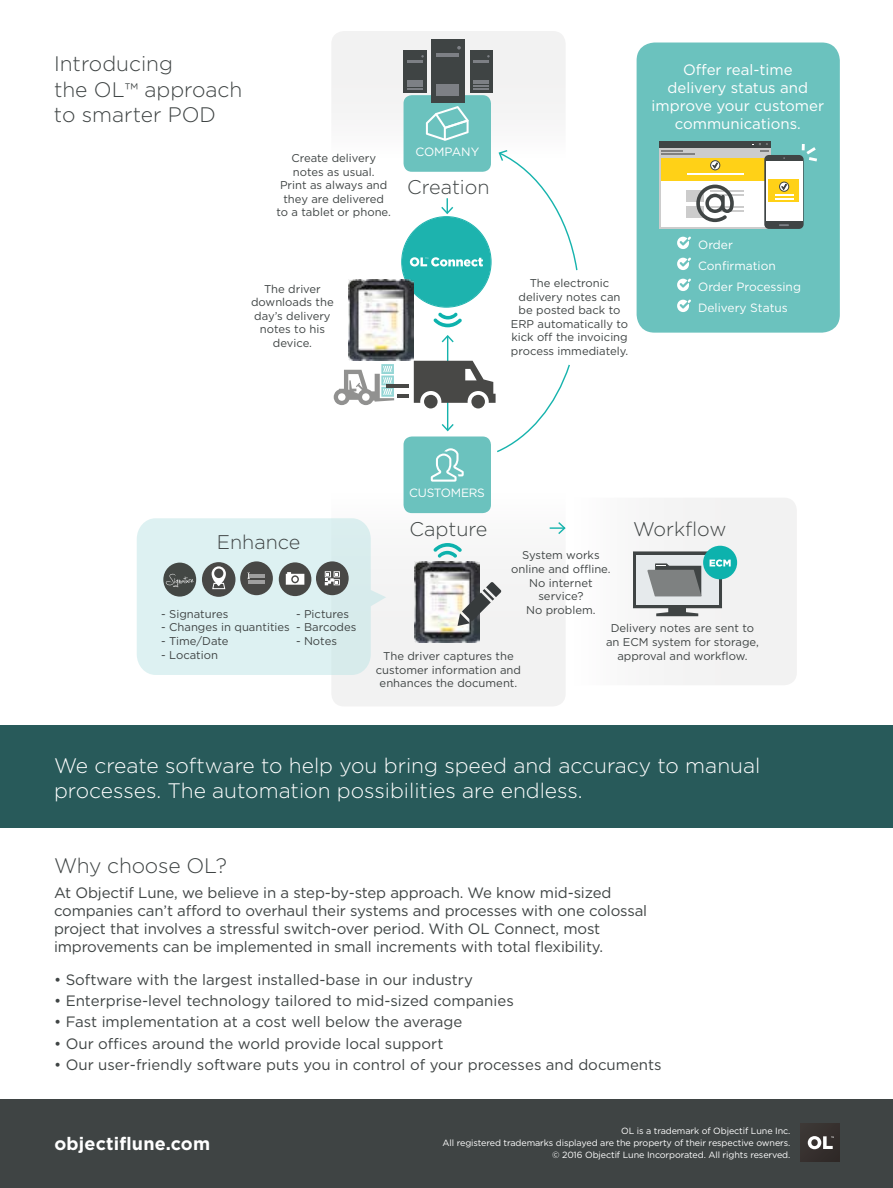
<style>
.page{position:relative;width:893px;height:1188px;background:#fff}
.page>*{position:absolute;margin:0;border:0;box-sizing:border-box;transform-origin:0 0}
.t1{font:300 21px/25.2px "Gotham";color:#fff}
.t2{font:300 21px/25.2px "Gotham";color:#3f4444}
.t3{font:300 19.8px "Gotham";color:#3f4444}
.t4{font:700 18px "Gotham";letter-spacing:.01em;color:#fff}
.t5{font:15px/18px "Gotham";letter-spacing:-.01em;color:#3f4444}
.t6{font:15px/18px "Gotham";color:#fff;text-align:center}
.t7{font:12px/21px "Gotham";color:#fff}
.t8{font:12px "Gotham";letter-spacing:-.02em;color:#fff}
.t9{font:11.25px/13.5px "Gotham";color:#3f4444;text-align:center}
.t10{font:9px/12px "Gotham";letter-spacing:-.01em;color:#fff;text-align:right}
.s1{font-size:19.5px}
</style>
<div class="page">
<div style="left:0;top:726px;width:893px;height:102px;background:#285a5a"></div>
<div style="left:637px;top:43px;width:203px;height:290px;background:#6bc2be;border-radius:18px"></div>
<svg style="left:677px;top:237px;width:14px;height:12px"></svg>
<svg style="left:677px;top:258px;width:14px;height:12px"></svg>
<svg style="left:677px;top:279px;width:14px;height:12px"></svg>
<svg style="left:677px;top:300px;width:14px;height:12px"></svg>
<div style="left:0;top:1099px;width:893px;height:89px;background:#3f4444"></div>
<div style="left:801px;top:1123px;width:38px;height:39px;background:#36302e"></div>
<svg style="left:808px;top:1136px;width:26px;height:13px"></svg>
<div style="left:331px;top:31px;width:235px;height:178px;background:#f4f4f4;border-radius:13px"></div>
<div style="left:403px;top:95px;width:88px;height:77px;background:#6bc2be;border-radius:8px"></div>
<svg style="left:426px;top:106px;width:43px;height:35px"></svg>
<div style="left:562px;top:498px;width:235px;height:187px;background:#f4f4f4;border-radius:13px"></div>
<div style="left:331px;top:404px;width:235px;height:302px;background:#f4f4f4;border-radius:13px"></div>
<hr style="left:447px;top:336px;width:1px;height:94px;background:#16b3ad">
<svg style="left:441px;top:335px;width:13px;height:9px"></svg>
<svg style="left:433px;top:313px;width:29px;height:14px"></svg>
<svg style="left:433px;top:543px;width:29px;height:15px"></svg>
<svg style="left:498px;top:150px;width:80px;height:121px"></svg>
<div style="left:403px;top:437px;width:88px;height:76px;background:#6bc2be;border-radius:8px"></div>
<svg style="left:440px;top:198px;width:15px;height:17px"></svg>
<svg style="left:550px;top:521px;width:17px;height:15px"></svg>
<svg style="left:137px;top:518px;width:249px;height:157px;background:#cfe0e0"></svg>
<div style="left:703px;top:546px;width:34px;height:33px;background:#0db2ad;border-radius:50%"></div>
<svg style="left:633px;top:551px;width:98px;height:65px"></svg>
<div style="left:431px;top:39px;width:34px;height:63px;background:#3f4444"></div>
<svg style="left:457px;top:46px;width:4px;height:4px"></svg>
<hr style="left:436px;top:53px;width:23px;height:4px;background:#7d8085">
<hr style="left:436px;top:87px;width:23px;height:2px;background:#7d8085">
<hr style="left:436px;top:91px;width:23px;height:2px;background:#7d8085">
<hr style="left:436px;top:84px;width:23px;height:2px;background:#7d8085">
<hr style="left:436px;top:94px;width:23px;height:2px;background:#7d8085">
<div style="left:470px;top:50px;width:22px;height:43px;background:#3f4444"></div>
<hr style="left:473px;top:60px;width:15px;height:3px;background:#7d8085">
<svg style="left:473px;top:80px;width:15px;height:9px"></svg>
<div style="left:403px;top:50px;width:24px;height:43px;background:#3f4444"></div>
<hr style="left:407px;top:60px;width:16px;height:3px;background:#7d8085">
<hr style="left:407px;top:80px;width:16px;height:4px;background:#7d8085">
<svg style="left:407px;top:84px;width:16px;height:5px"></svg>
<div style="left:402px;top:217px;width:89px;height:90px;background:#1db3ae;border-radius:50%"></div>
<svg style="left:410px;top:257px;width:73px;height:10px"></svg>
<img style="left:349px;top:280px;width:65px;height:80px">
<svg style="left:334px;top:364px;width:60px;height:41px"></svg>
<hr style="left:386px;top:384px;width:23px;height:4px;background:#484846">
<hr style="left:398px;top:394px;width:11px;height:4px;background:#484846">
<img style="left:414px;top:562px;width:65px;height:80px">
<svg style="left:457px;top:582px;width:44px;height:44px"></svg>
<svg style="left:414px;top:361px;width:156px;height:121px"></svg>
<div style="left:659px;top:147px;width:112px;height:82px;background:#ccc"></div>
<div style="left:659px;top:141px;width:112px;height:6px;background:#404545"></div>
<hr style="left:661px;top:150px;width:22px;height:2px;background:#808080">
<hr style="left:661px;top:153px;width:34px;height:2px;background:#808080">
<svg style="left:752px;top:143px;width:17px;height:9px"></svg>
<div style="left:661px;top:158px;width:108px;height:69px;background:#fff"></div>
<hr style="left:710px;top:194px;width:34px;height:2px;background:#ccc">
<hr style="left:710px;top:190px;width:34px;height:1px;background:#ccc">
<div style="left:686px;top:190px;width:18px;height:11px;background:#ccc"></div>
<hr style="left:710px;top:211px;width:34px;height:1px;background:#ccc">
<hr style="left:710px;top:206px;width:34px;height:2px;background:#ccc">
<div style="left:686px;top:206px;width:18px;height:12px;background:#ccc"></div>
<svg style="left:696px;top:185px;width:38px;height:37px"></svg>
<div style="left:661px;top:158px;width:108px;height:23px;background:#ffd117"></div>
<div style="left:710px;top:160px;width:10px;height:10px;border:1px solid #404545;border-radius:50%"></div>
<svg style="left:712px;top:163px;width:6px;height:6px"></svg>
<hr style="left:687px;top:173px;width:56px;height:2px;background:#fff">
<div style="left:764px;top:155px;width:40px;height:74px;background:#404545;border-radius:5px"></div>
<svg style="left:779px;top:224px;width:10px;height:2px"></svg>
<div style="left:766px;top:161px;width:36px;height:60px;background:#fff"></div>
<div style="left:769px;top:179px;width:30px;height:23px;background:#ffd117"></div>
<div style="left:779px;top:182px;width:10px;height:10px;border:1px solid #404545;border-radius:50%"></div>
<svg style="left:775px;top:184px;width:18px;height:16px"></svg>
<svg style="left:802px;top:144px;width:15px;height:17px"></svg>
<h1 class="t2" style="left:54px;top:51px;width:190px">Introducing<br>the OL<span class="s1">™</span> approach to smarter POD</h1>
<p class="t6" style="left:651px;top:60px;width:174px">Offer real-time<br>delivery status and improve your customer communications.</p>
<p class="t9" style="left:276px;top:151px;width:116px">Create delivery notes as usual.<br>Print as always and they are delivered to a tablet or phone.</p>
<p class="t7" style="left:415px;top:141px;width:65px">COMPANY</p>
<h2 class="t3" style="left:407px;top:174px;width:84px">Creation</h2>
<p class="t9" style="left:251px;top:282px;width:84px">The driver downloads the day’s delivery notes to his device.</p>
<p class="t9" style="left:511px;top:276px;width:119px">The electronic delivery notes can be posted back to<br>ERP automatically to kick off the invoicing process immediately.</p>
<p class="t8" style="left:409px;top:485px;width:77px">CUSTOMERS</p>
<p class="t7" style="left:698px;top:234px;width:104px">Order<br>Confirmation<br>Order Processing<br>Delivery Status</p>
<h2 class="t3" style="left:217px;top:530px;width:85px">Enhance</h2>
<p class="t9" style="left:161px;top:607px;width:69px">- Signatures</p>
<p class="t9" style="left:161px;top:621px;width:130px">- Changes in quantities</p>
<p class="t9" style="left:161px;top:634px;width:69px">- Time/Date</p>
<p class="t9" style="left:161px;top:648px;width:58px">- Location</p>
<p class="t9" style="left:296px;top:607px;width:55px">- Pictures</p>
<p class="t9" style="left:296px;top:621px;width:62px">- Barcodes</p>
<p class="t9" style="left:296px;top:634px;width:42px">- Notes</p>
<h2 class="t3" style="left:409px;top:517px;width:79px">Capture</h2>
<h2 class="t3" style="left:633px;top:517px;width:95px">Workflow</h2>
<p class="t9" style="left:511px;top:548px;width:101px">System works online and offline.<br>No internet service?<br>No problem.</p>
<p class="t9" style="left:606px;top:622px;width:154px">Delivery notes are sent to an ECM system for storage, approval and workflow.</p>
<p class="t9" style="left:376px;top:649px;width:147px">The driver captures the customer information and enhances the document.</p>
<h1 class="t1" style="left:54px;top:752px;width:708px">We create software to help you bring speed and accuracy to manual processes. The automation possibilities are endless.</h1>
<h1 class="t2" style="left:54px;top:852px;width:174px">Why choose OL?</h1>
<p class="t5" style="left:54px;top:883px;width:595px">At Objectif Lune, we believe in a step-by-step approach. We know mid-sized companies can’t afford to overhaul their systems and processes with one colossal project that involves a stressful switch-over period. With OL Connect, most improvements can be implemented in small increments with total flexibility.</p>
<p class="t5" style="left:54px;top:970px;width:420px">• Software with the largest installed-base in our industry</p>
<p class="t5" style="left:54px;top:992px;width:461px">• Enterprise-level technology tailored to mid-sized companies</p>
<p class="t5" style="left:54px;top:1013px;width:410px">• Fast implementation at a cost well below the average</p>
<p class="t5" style="left:54px;top:1034px;width:391px">• Our offices around the world provide local support</p>
<p class="t5" style="left:54px;top:1055px;width:609px">• Our user-friendly software puts you in control of your processes and documents</p>
<p class="t4" style="left:54px;top:1131px;width:157px">objectiflune.com</p>
<p class="t10" style="left:443px;top:1125px;width:349px">OL is a trademark of Objectif Lune Inc.<br>All registered trademarks displayed are the property of their respective owners. © 2016 Objectif Lune Incorporated. All rights reserved.</p>
</div>
